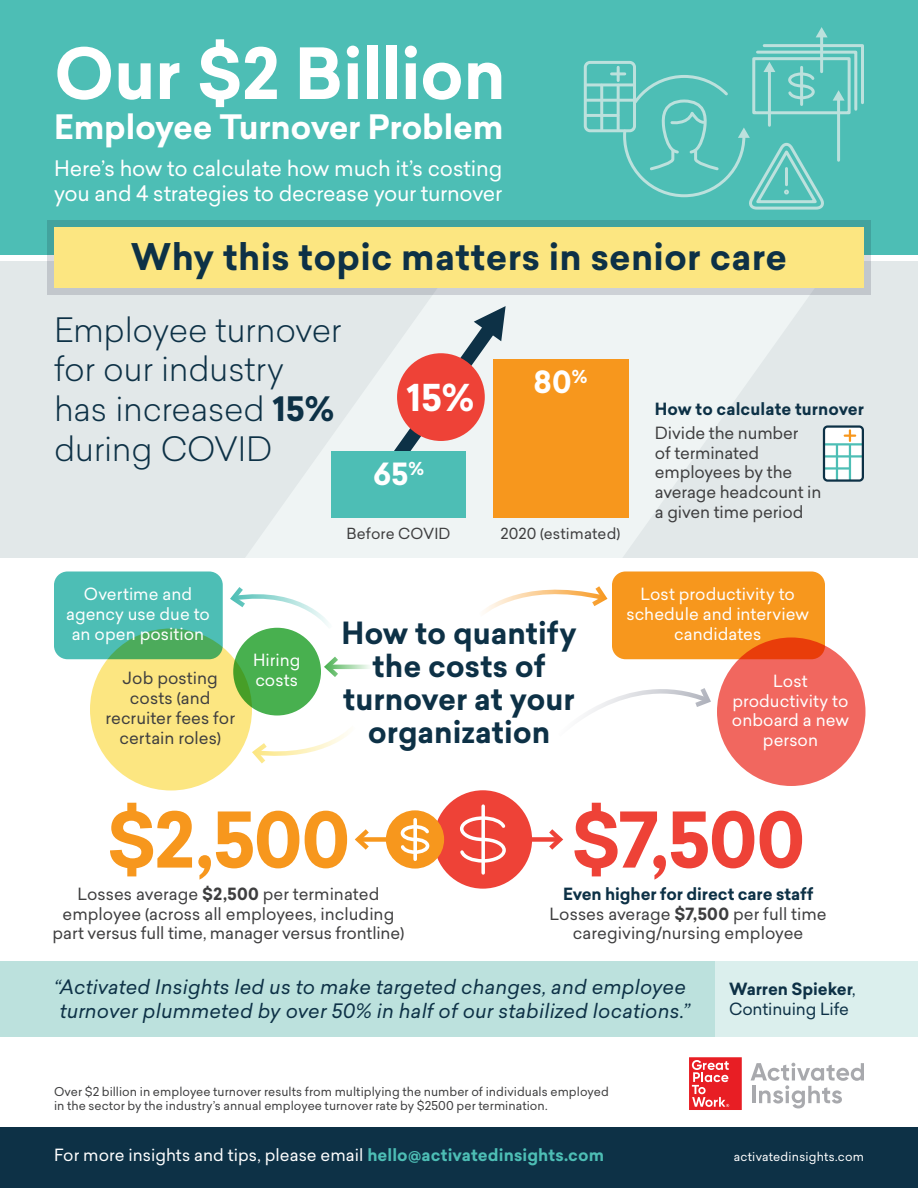
<style>
.page{position:relative;width:918px;height:1188px;background:#fff}
.page>*{position:absolute;margin:0;border:0;box-sizing:border-box;transform-origin:0 0}
.t1{font:700 75px "Sailec";color:#f7971d}
.t2{font:700 75px "Sailec";color:#ee4237}
.t3{font:700 69px "Sailec";letter-spacing:-.01em;color:#fff}
.t4{font:700 36.3px "Sailec";color:#fff}
.t5{font:700 36px "Sailec";letter-spacing:.005em;color:#0d3146}
.t6{font:300 33px/39.6px "Sailec";letter-spacing:-.01em;color:#0d3146}
.t7{font:700 33px "Sailec";letter-spacing:-.01em;color:#fff}
.t8{font:700 30px/33px "Sailec";color:#0d3146;text-align:center}
.t9{font:700 30px "Sailec";color:#fff}
.t10{font:21px/25.2px "Sailec";letter-spacing:-.01em;color:#fff}
.t11{font:italic 19.5px/23.4px "Sailec";letter-spacing:.01em;color:#0d3146}
.t12{font:16.5px/19.8px "Sailec";color:#3e3e3f;text-align:center}
.t13{font:16.5px/19.8px "Sailec";color:#fff;text-align:center}
.t14{font:700 16.5px "Sailec";color:#0d3146}
.t15{font:16.5px "Sailec";letter-spacing:-.01em;color:#0d3146}
.t16{font:15px "Sailec";letter-spacing:.01em;color:#3e3e3f}
.t17{font:12px/14.4px "Sailec";letter-spacing:.005em;color:#3e3e3f}
.t18{font:12px "Sailec";letter-spacing:.015em;color:#fff}
.s1{font-weight:700}
.s2{font-weight:400}
.s3{font-weight:700;color:#4dbeb5}
</style>
<div class="page">
<div style="left:358px;top:837px;width:36px;height:5px;background:#f7971d"></div>
<svg style="left:354px;top:829px;width:20px;height:21px"></svg>
<div style="left:524px;top:837px;width:36px;height:5px;background:#ee4237"></div>
<svg style="left:544px;top:829px;width:20px;height:21px"></svg>
<div style="left:90px;top:628px;width:162px;height:162px;background:#fce681;border-radius:50%"></div>
<div style="left:233px;top:628px;width:88px;height:88px;background:#48b04f;border-radius:50%"></div>
<div style="left:0;top:261px;width:918px;height:297px;background:#e2e8e9"></div>
<svg style="left:246px;top:295px;width:577px;height:263px;fill:#eff3f3"></svg>
<div style="left:0;top:0;width:918px;height:254px;background:#4dbeb5"></div>
<svg style="left:47px;top:220px;width:824px;height:75px;background:#84b7b7"></svg>
<svg style="left:751px;top:1063px;width:113px;height:45px"></svg>
<svg style="left:689px;top:1057px;width:53px;height:53px;background:#ec484d"></svg>
<div style="left:0;top:1127px;width:918px;height:61px;background:#0d3146"></div>
<div style="left:54px;top:227px;width:810px;height:61px;background:#fce681"></div>
<div style="left:0;top:961px;width:716px;height:76px;background:#bce1dd"></div>
<div style="left:716px;top:961px;width:202px;height:76px;background:#dbefed"></div>
<div style="left:493px;top:359px;width:135px;height:159px;background:#f7971d"></div>
<svg style="left:368px;top:306px;width:138px;height:189px"></svg>
<div style="left:397px;top:353px;width:88px;height:88px;background:#ee4237;border-radius:50%"></div>
<div style="left:331px;top:451px;width:135px;height:67px;background:#4dbeb5"></div>
<hr style="left:820px;top:36px;width:3px;height:36px;background:#bce1dd">
<svg style="left:816px;top:27px;width:12px;height:10px"></svg>
<div style="left:584px;top:61px;width:52px;height:71px;border:3px solid #bce1dd;border-radius:5px"></div>
<hr style="left:586px;top:83px;width:48px;height:3px;background:#bce1dd">
<hr style="left:600px;top:85px;width:3px;height:46px;background:#bce1dd">
<svg style="left:612px;top:43px;width:252px;height:167px"></svg>
<hr style="left:586px;top:99px;width:48px;height:3px;background:#bce1dd">
<hr style="left:586px;top:114px;width:32px;height:3px;background:#bce1dd">
<div style="left:824px;top:427px;width:39px;height:54px;background:#fff;border-radius:4px"></div>
<hr style="left:824px;top:443px;width:39px;height:2px;background:#4dbeb5">
<hr style="left:836px;top:445px;width:2px;height:35px;background:#4dbeb5">
<hr style="left:849px;top:445px;width:2px;height:35px;background:#4dbeb5">
<hr style="left:824px;top:455px;width:39px;height:3px;background:#4dbeb5">
<hr style="left:824px;top:467px;width:26px;height:3px;background:#4dbeb5">
<svg style="left:845px;top:430px;width:10px;height:11px"></svg>
<div style="left:823px;top:425px;width:41px;height:57px;border:2px solid #0d3146;border-radius:4px"></div>
<div style="left:717px;top:638px;width:149px;height:148px;background:#f1675f;border-radius:50%"></div>
<div style="left:612px;top:572px;width:213px;height:87px;background:#f7971d;border-radius:14px"></div>
<svg style="left:54px;top:572px;width:169px;height:87px;background:#4dbaa5"></svg>
<svg style="left:585px;top:688px;width:126px;height:29px"></svg>
<svg style="left:343px;top:665px;width:27px;height:4px"></svg>
<svg style="left:324px;top:656px;width:19px;height:21px"></svg>
<svg style="left:230px;top:587px;width:98px;height:43px"></svg>
<svg style="left:485px;top:586px;width:123px;height:27px"></svg>
<div style="left:434px;top:790px;width:98px;height:99px;background:#ee4237;border-radius:50%"></div>
<svg style="left:460px;top:816px;width:46px;height:47px"></svg>
<svg style="left:481px;top:806px;width:4px;height:67px"></svg>
<div style="left:386px;top:810px;width:58px;height:59px;background:#f7971d;border-radius:50%"></div>
<svg style="left:400px;top:825px;width:30px;height:29px"></svg>
<svg style="left:413px;top:820px;width:4px;height:39px"></svg>
<svg style="left:250px;top:724px;width:98px;height:40px"></svg>
<p class="t3" style="left:54px;top:25px;width:453px">Our $2 Billion</p>
<p class="t7" style="left:54px;top:103px;width:451px">Employee Turnover Problem</p>
<p class="t10" style="left:54px;top:155px;width:450px">Here’s how to calculate how much it’s costing you and 4 strategies to decrease your turnover</p>
<p class="t5" style="left:131px;top:231px;width:658px">Why this topic matters in senior care</p>
<p class="t6" style="left:54px;top:309px;width:289px">Employee turnover for our industry has increased <span class="s1">15% </span>during COVID</p>
<p class="t4" style="left:407px;top:372px;width:69px">15%</p>
<p class="t9" style="left:373px;top:452px;width:53px">65<sup>%</sup></p>
<p class="t9" style="left:534px;top:360px;width:55px">80<sup>%</sup></p>
<p class="t16" style="left:346px;top:523px;width:106px">Before COVID</p>
<p class="t16" style="left:501px;top:523px;width:121px">2020 (estimated)</p>
<p class="t14" style="left:655px;top:397px;width:211px">How to calculate turnover</p>
<p class="t12" style="left:655px;top:423px;width:168px;text-align:left">Divide the number<br>of terminated employees by the average headcount in a given time period</p>
<p class="t13" style="left:66px;top:584px;width:145px">Overtime and agency use due to an open position</p>
<p class="t12" style="left:106px;top:668px;width:131px">Job posting costs (and recruiter fees for certain roles)</p>
<p class="t13" style="left:253px;top:650px;width:49px;text-align:left">Hiring costs</p>
<p class="t8" style="left:341px;top:617px;width:237px">How to quantify the costs of turnover at your organization</p>
<p class="t13" style="left:626px;top:584px;width:184px">Lost productivity to schedule and interview candidates</p>
<p class="t13" style="left:732px;top:671px;width:119px">Lost productivity to onboard a new person</p>
<p class="t1" style="left:107px;top:787px;width:245px">$2,500</p>
<p class="t2" style="left:571px;top:787px;width:236px">$7,500</p>
<p class="t14" style="left:563px;top:882px;width:252px">Even higher for direct care staff</p>
<p class="t12" style="left:550px;top:903px;width:279px">Losses average <span class="s1">$7,500</span> per full time caregiving/nursing employee</p>
<p class="t12" style="left:53px;top:884px;width:353px">Losses average <span class="s1">$2,500</span> per terminated employee (across all employees, including part versus full time, manager versus frontline)</p>
<p class="t11" style="left:54px;top:975px;width:637px">“Activated Insights led us to make targeted changes, and employee turnover plummeted by over 50% in half of our stabilized locations.”</p>
<p class="t14" style="left:729px;top:977px;width:128px">Warren Spieker<span class="s2">,</span></p>
<p class="t15" style="left:729px;top:997px;width:122px">Continuing Life</p>
<p class="t17" style="left:54px;top:1084px;width:556px">Over $2 billion in employee turnover results from multiplying the number of individuals employed in the sector by the industry’s annual employee turnover rate by $2500 per termination.</p>
<p class="t13" style="left:54px;top:1145px;width:552px">For more insights and tips, please email <span class="s3">hello@activatedinsights.com</span></p>
<p class="t18" style="left:734px;top:1148px;width:132px">activatedinsights.com</p>
</div>
